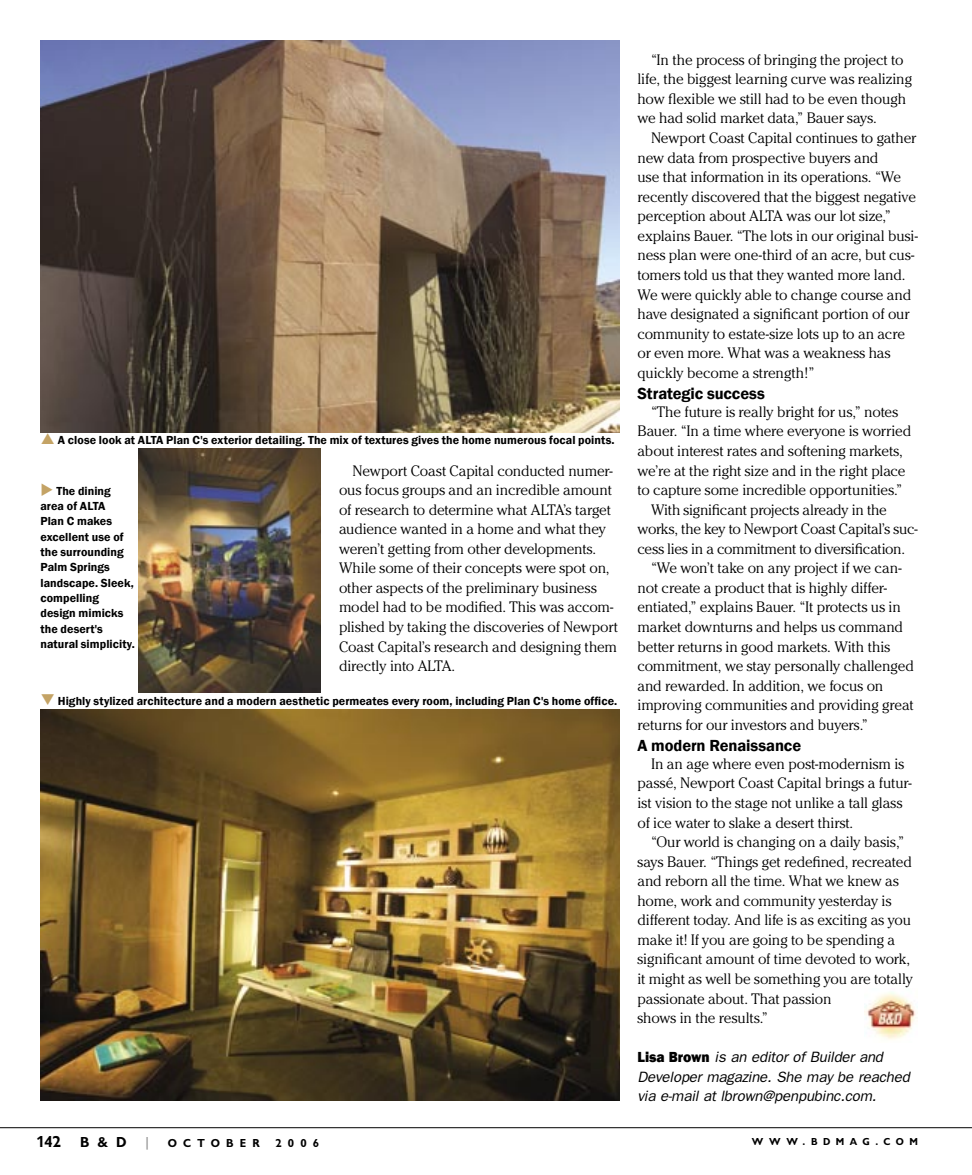
<style>
.page{position:relative;width:972px;height:1175px;background:#fff}
.page>*{position:absolute;margin:0;border:0;box-sizing:border-box;transform-origin:0 0}
.subhead{font:600 16.5px "Franklin Gothic";letter-spacing:-.01em;color:#000}
.t1{font:16.5px "Gill Sans Bld";color:#000}
.body_copy{font:300 15px/19.5px "Cheltenham";letter-spacing:-.01em;color:#000}
.Bio{font:italic 15px/19.5px "Franklin Gothic";letter-spacing:-.01em;color:#000}
.t2{font:600 12px/15.3px "Franklin Gothic";letter-spacing:.005em;color:#000}
.t3{font:12px "Gill Sans Bld";letter-spacing:.52em;color:#000}
.t4{font:10.5px "Gill Sans Bld";letter-spacing:.525em;color:#000}
.s1{color:#c4a365}
.s2{font-weight:800;font-style:normal}
.s3{font-size:15px}
.s4{font-size:15px;color:#939393}
</style>
<div class="page">
<hr style="left:0;top:1127px;width:972px;height:1px;background:#000">
<img style="left:864px;top:992px;width:52px;height:48px">
<img style="left:40px;top:709px;width:579px;height:391px">
<img style="left:40px;top:40px;width:579px;height:392px">
<img style="left:138px;top:449px;width:183px;height:243px">
<p class="t2" style="left:58px;top:432px;width:558px">A close look at ALTA Plan C's exterior detailing. The mix of textures gives the home numerous focal points.</p>
<p class="t2" style="left:40px;top:483px;width:96px"><span class="s1">◆</span> The dining area of ALTA<br>Plan C makes excellent use of the surrounding<br>Palm Springs landscape. Sleek, compelling design mimicks the desert's natural simplicity.</p>
<p class="body_copy" style="left:339px;top:460px;width:281px;text-indent:14px">Newport Coast Capital conducted numer&shy;ous focus groups and an incredible amount of research to determine what ALTA’s target audience wanted in a home and what they weren’t getting from other developments.<br>While some of their concepts were spot on, other aspects of the preliminary business model had to be modified. This was accom&shy;plished by taking the discoveries of Newport Coast Capital’s research and designing them directly into ALTA.</p>
<p class="t2" style="left:40px;top:693px;width:578px"><span class="s1">❑</span> Highly stylized architecture and a modern aesthetic permeates every room, including Plan C's home office.</p>
<p class="body_copy" style="left:638px;top:50px;width:276px;text-indent:14px">“In the process of bringing the project to life, the biggest learning curve was realizing how flexible we still had to be even though we had solid market data,” Bauer says.</p>
<p class="body_copy" style="left:638px;top:128px;width:282px;text-indent:14px">Newport Coast Capital continues to gather new data from prospective buyers and<br>use that information in its operations. “We recently discovered that the biggest negative perception about ALTA was our lot size,” explains Bauer. “The lots in our original busi&shy;ness plan were one-third of an acre, but cus&shy;tomers told us that they wanted more land.<br>We were quickly able to change course and have designated a significant portion of our community to estate-size lots up to an acre or even more. What was a weakness has quickly become a strength!”</p>
<p class="subhead" style="left:638px;top:383px;width:129px">Strategic success</p>
<p class="body_copy" style="left:638px;top:402px;width:275px;text-indent:14px">“The future is really bright for us,” notes Bauer. “In a time where everyone is worried about interest rates and softening markets, we’re at the right size and in the right place to capture some incredible opportunities.”</p>
<p class="body_copy" style="left:638px;top:499px;width:282px;text-indent:14px">With significant projects already in the works, the key to Newport Coast Capital’s suc&shy;cess lies in a commitment to diversification.</p>
<p class="body_copy" style="left:638px;top:558px;width:278px;text-indent:14px">“We won’t take on any project if we can&shy;not create a product that is highly differ&shy;entiated,” explains Bauer. “It protects us in market downturns and helps us command better returns in good markets. With this commitment, we stay personally challenged and rewarded. In addition, we focus on improving communities and providing great returns for our investors and buyers.”</p>
<p class="subhead" style="left:638px;top:735px;width:165px">A modern Renaissance</p>
<p class="body_copy" style="left:638px;top:754px;width:276px;text-indent:14px">In an age where even post-modernism is passé, Newport Coast Capital brings a futur&shy;ist vision to the stage not unlike a tall glass of ice water to slake a desert thirst.</p>
<p class="body_copy" style="left:638px;top:832px;width:277px;text-indent:14px">“Our world is changing on a daily basis,” says Bauer. “Things get redefined, recreated and reborn all the time. What we knew as home, work and community yesterday is different today. And life is as exciting as you make it! If you are going to be spending a significant amount of time devoted to work, it might as well be something you are totally passionate about. That passion</p>
<p class="body_copy" style="left:638px;top:1008px;width:132px">shows in the results.”</p>
<p class="Bio" style="left:638px;top:1047px;width:274px"><span class="s2">Lisa Brown</span> is an editor of Builder and<br>Developer magazine. She may be reached via e-mail at lbrown@penpubinc.com.</p>
<p class="t1" style="left:36px;top:1130px;width:116px">142 <span class="s3">B&amp;D</span> <span class="s4">|</span></p>
<p class="t3" style="left:168px;top:1134px;width:94px">OCTOBER</p>
<p class="t3" style="left:275px;top:1134px;width:45px">2006</p>
<p class="t4" style="left:752px;top:1134px;width:168px">WWW.BDMAG.COM</p>
</div>
